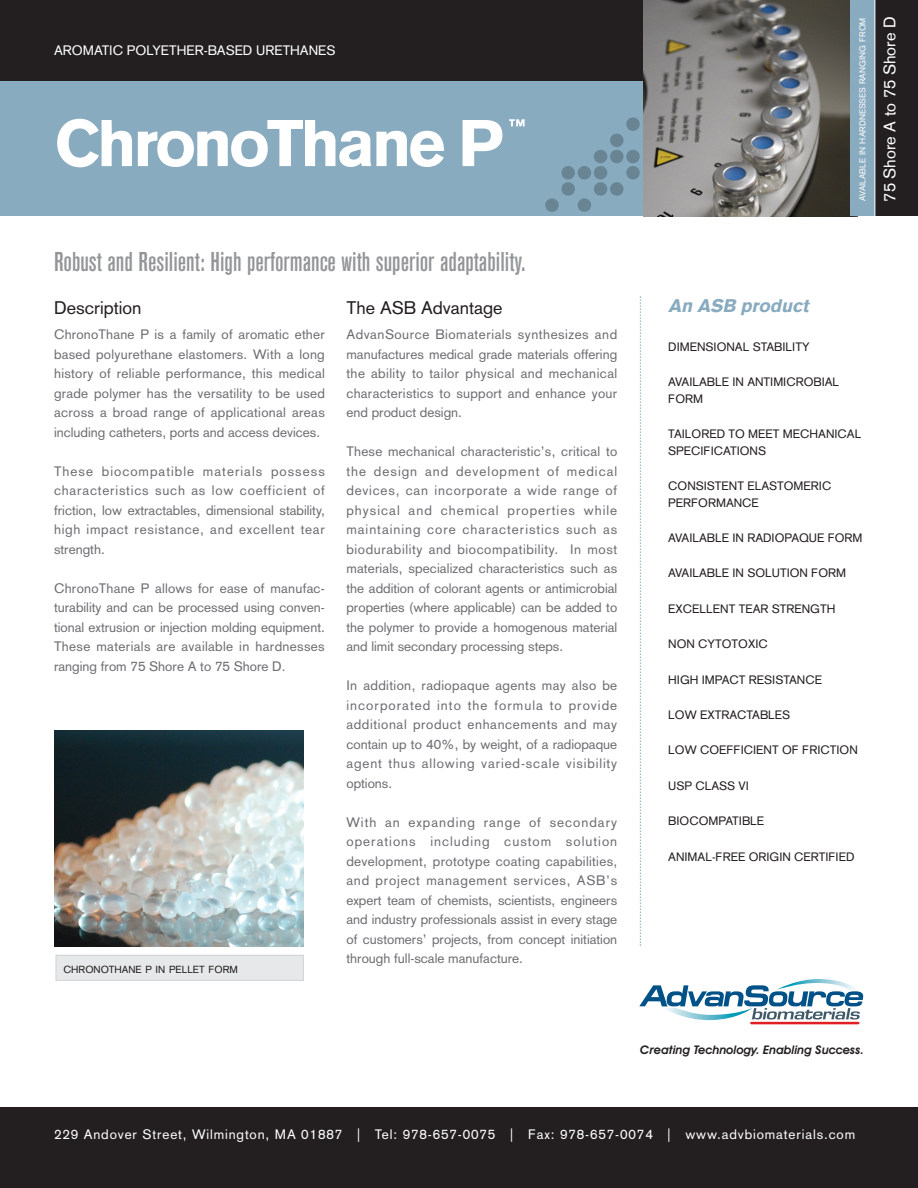
<style>
.page{position:relative;width:918px;height:1188px;background:#fff}
.page>*{position:absolute;margin:0;border:0;box-sizing:border-box;transform-origin:0 0}
.t1{font:500 27px "Akzidenz Grot Con BQ";color:#939598}
.t2{font:18px "Akzidenz Grotesk";color:#231f20}
.t3{font:italic 900 18px "Akzidenz Grotesk";color:#89abbf}
.t4{font:16.5px "Akzidenz Grotesk";color:#fff}
.t5{font:13.5px/19.5px "Akzidenz Grotesk";color:#6c6d70;text-align:justify}
.t6{font:13.5px "Akzidenz Grotesk";letter-spacing:.065em;color:#fff}
.t7{font:13.5px "Akzidenz Grotesk";color:#fff}
.t8{font:12px/16.5px "Akzidenz Grotesk";color:#231f20}
.t9{font:italic 600 12px "Avant Garde IT Cby BT";color:#231f20}
.t10{font:10.2px "Akzidenz Grotesk";color:#231f20}
.t11{font:8.4px "Akzidenz Grotesk";color:#fff}
</style>
<div class="page">
<div style="left:0;top:0;width:918px;height:216px;background:#89abbf"></div>
<div style="left:0;top:0;width:918px;height:81px;background:#231f20"></div>
<img style="left:643px;top:0;width:207px;height:216px">
<div style="left:0;top:1107px;width:918px;height:81px;background:#231f20"></div>
<div style="left:850px;top:0;width:54px;height:216px;background:#89abbf"></div>
<div style="left:875px;top:0;width:43px;height:216px;background:#231f20"></div>
<svg style="left:57px;top:119px;width:75px;height:48px"></svg>
<svg style="left:138px;top:120px;width:306px;height:47px"></svg>
<svg style="left:463px;top:120px;width:39px;height:46px"></svg>
<svg style="left:509px;top:119px;width:16px;height:7px"></svg>
<hr style="left:751px;top:1022px;width:107px;height:2px;background:#e21e25">
<svg style="left:639px;top:979px;width:224px;height:42px"></svg>
<hr style="left:875px;top:0;width:1px;height:218px;background:#fff">
<svg style="left:545px;top:117px;width:95px;height:95px"></svg>
<svg style="left:640px;top:296px;width:1px;height:650px"></svg>
<div style="left:56px;top:956px;width:247px;height:24px;background:#e7e8e9"></div>
<div style="left:56px;top:955px;width:248px;height:26px;border:1px solid #d1d2d4"></div>
<img style="left:54px;top:731px;width:250px;height:216px">
<p class="t7" style="left:54px;top:42px;width:283px">AROMATIC POLYETHER-BASED URETHANES</p>
<h1 class="t1" style="left:54px;top:247px;width:473px">Robust and Resilient: High performance with superior adaptability.</h1>
<h2 class="t2" style="left:54px;top:295px;width:89px">Description</h2>
<p class="t5" style="left:54px;top:324px;width:272px">ChronoThane P is a family of aromatic ether based polyurethane elastomers. With a long history of reliable performance, this medical grade polymer has the versatility to be used across a broad range of applicational areas including catheters, ports and access devices.</p>
<p class="t5" style="left:54px;top:461px;width:272px">These biocompatible materials possess characteristics such as low coefficient of friction, low extractables, dimensional stability, high impact resistance, and excellent tear strength.</p>
<p class="t5" style="left:54px;top:578px;width:272px">ChronoThane P allows for ease of manufac&shy;turability and can be processed using conven&shy;tional extrusion or injection molding equipment.<br>These materials are available in hardnesses ranging from 75 Shore A to 75 Shore D.</p>
<p class="t10" style="left:63px;top:963px;width:176px">CHRONOTHANE P IN PELLET FORM</p>
<h2 class="t2" style="left:346px;top:295px;width:158px">The ASB Advantage</h2>
<p class="t5" style="left:346px;top:324px;width:272px">AdvanSource Biomaterials synthesizes and manufactures medical grade materials offering the ability to tailor physical and mechanical characteristics to support and enhance your end product design.</p>
<p class="t5" style="left:346px;top:441px;width:272px">These mechanical characteristic’s, critical to the design and development of medical devices, can incorporate a wide range of physical and chemical properties while maintaining core characteristics such as biodurability and biocompatibility. In most materials, specialized characteristics such as the addition of colorant agents or antimicrobial properties (where applicable) can be added to the polymer to provide a homogenous material and limit secondary processing steps.</p>
<p class="t5" style="left:346px;top:675px;width:272px">In addition, radiopaque agents may also be incorporated into the formula to provide additional product enhancements and may contain up to 40%, by weight, of a radiopaque agent thus allowing varied-scale visibility options.</p>
<p class="t5" style="left:346px;top:812px;width:272px">With an expanding range of secondary operations including custom solution development, prototype coating capabilities, and project management services, ASB’s expert team of chemists, scientists, engineers and industry professionals assist in every stage of customers’ projects, from concept initiation through full-scale manufacture.</p>
<h2 class="t3" style="left:668px;top:294px;width:147px">An ASB product</h2>
<p class="t11" style="left:857px;top:201px;width:185px;rotate:-90deg">AVAILABLE IN HARDNESSES RANGING FROM</p>
<p class="t4" style="left:879px;top:202px;width:186px;rotate:-90deg">75 Shore A to 75 Shore D</p>
<p class="t8" style="left:668px;top:338px;width:143px">DIMENSIONAL STABILITY</p>
<p class="t8" style="left:668px;top:374px;width:173px">AVAILABLE IN ANTIMICROBIAL<br>FORM</p>
<p class="t8" style="left:668px;top:426px;width:195px">TAILORED TO MEET MECHANICAL<br>SPECIFICATIONS</p>
<p class="t8" style="left:668px;top:477px;width:165px">CONSISTENT ELASTOMERIC<br>PERFORMANCE</p>
<p class="t8" style="left:668px;top:529px;width:196px">AVAILABLE IN RADIOPAQUE FORM</p>
<p class="t8" style="left:668px;top:565px;width:179px">AVAILABLE IN SOLUTION FORM</p>
<p class="t8" style="left:668px;top:600px;width:169px">EXCELLENT TEAR STRENGTH</p>
<p class="t8" style="left:668px;top:636px;width:101px">NON CYTOTOXIC</p>
<p class="t8" style="left:668px;top:671px;width:155px">HIGH IMPACT RESISTANCE</p>
<p class="t8" style="left:668px;top:706px;width:123px">LOW EXTRACTABLES</p>
<p class="t8" style="left:668px;top:742px;width:191px">LOW COEFFICIENT OF FRICTION</p>
<p class="t8" style="left:668px;top:777px;width:82px">USP CLASS VI</p>
<p class="t8" style="left:668px;top:813px;width:97px">BIOCOMPATIBLE</p>
<p class="t8" style="left:668px;top:848px;width:188px">ANIMAL-FREE ORIGIN CERTIFIED</p>
<p class="t9" style="left:640px;top:1043px;width:225px">Creating Technology. Enabling Success.</p>
<p class="t6" style="left:54px;top:1126px;width:803px">229 Andover Street, Wilmington, MA 01887 | Tel: 978-657-0075 | Fax: 978-657-0074 | www.advbiomaterials.com</p>
</div>
